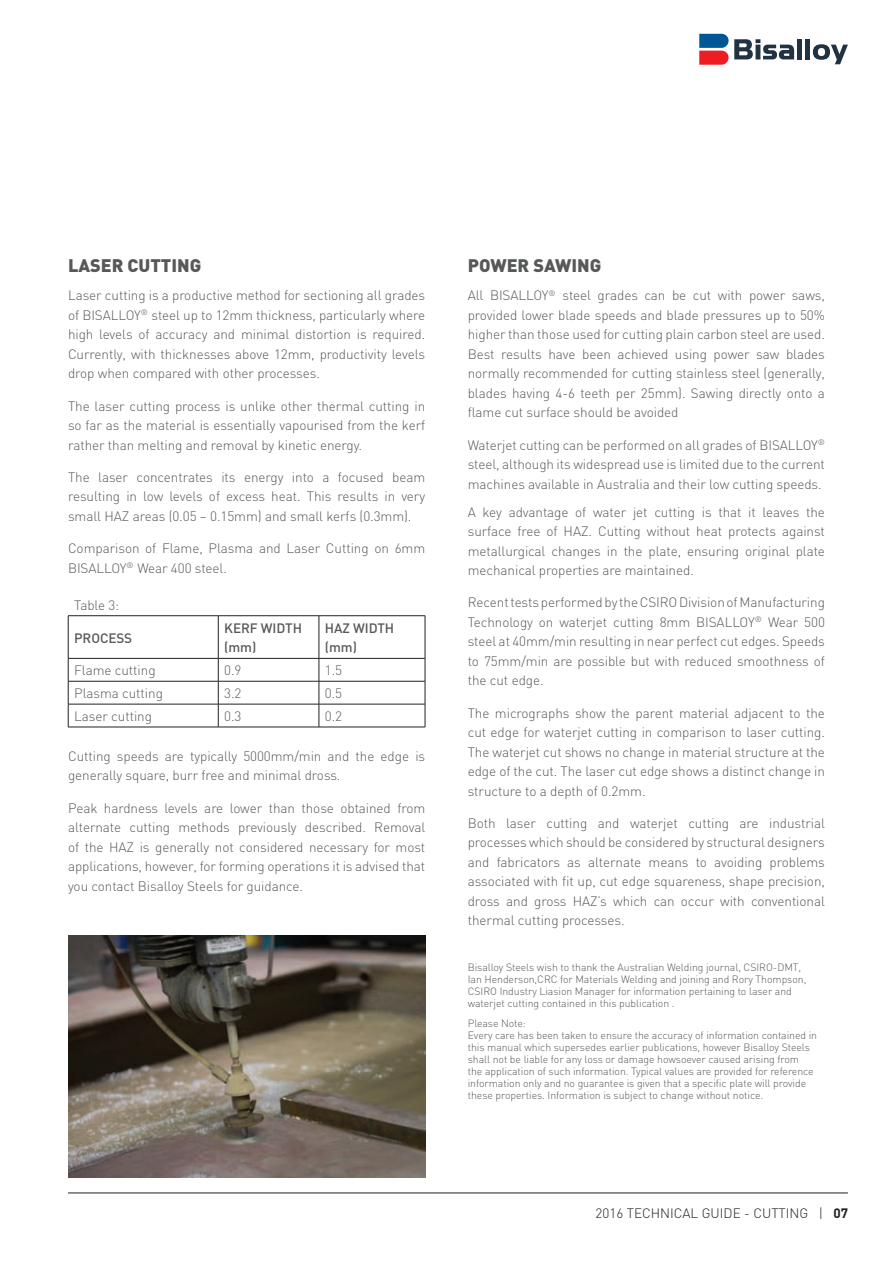
<style>
.page{position:relative;width:893px;height:1263px;background:#fff}
.page>*{position:absolute;margin:0;border:0;box-sizing:border-box;transform-origin:0 0}
.t1{font:900 18px "DIN";color:#57585a}
.t2{font:300 13.5px/19.5px "DIN";letter-spacing:-.005em;color:#57585a;text-align:justify}
.t3{font:500 13.5px/19.5px "DIN";letter-spacing:-.005em;color:#57585a}
.t4{font:300 13.5px "DIN";color:#231f20}
.t5{font:300 10.5px/12px "DIN";letter-spacing:-.005em;color:#57585a}
.s1{font-weight:700}
</style>
<div class="page">
<hr style="left:68px;top:1193px;width:780px;height:1px;background:#231f20">
<div style="left:797px;top:39px;width:5px;height:20px;background:#213242"></div>
<div style="left:805px;top:39px;width:5px;height:20px;background:#213242"></div>
<svg style="left:813px;top:44px;width:35px;height:20px"></svg>
<svg style="left:699px;top:34px;width:95px;height:31px"></svg>
<hr style="left:68px;top:681px;width:150px;height:1px;background:#231f20">
<hr style="left:218px;top:681px;width:101px;height:1px;background:#231f20">
<hr style="left:319px;top:681px;width:106px;height:1px;background:#231f20">
<hr style="left:68px;top:704px;width:150px;height:1px;background:#231f20">
<svg style="left:68px;top:659px;width:1px;height:68px"></svg>
<hr style="left:218px;top:704px;width:101px;height:1px;background:#231f20">
<svg style="left:218px;top:659px;width:1px;height:68px"></svg>
<hr style="left:319px;top:704px;width:106px;height:1px;background:#231f20">
<svg style="left:319px;top:659px;width:1px;height:68px"></svg>
<svg style="left:425px;top:658px;width:1px;height:69px"></svg>
<hr style="left:68px;top:727px;width:150px;height:1px;background:#231f20">
<hr style="left:218px;top:727px;width:101px;height:1px;background:#231f20">
<hr style="left:319px;top:727px;width:106px;height:1px;background:#231f20">
<hr style="left:68px;top:615px;width:150px;height:1px;background:#231f20">
<hr style="left:68px;top:616px;width:1px;height:42px;background:#231f20">
<hr style="left:218px;top:615px;width:101px;height:1px;background:#231f20">
<hr style="left:218px;top:616px;width:1px;height:42px;background:#231f20">
<hr style="left:319px;top:615px;width:106px;height:1px;background:#231f20">
<hr style="left:319px;top:616px;width:1px;height:42px;background:#231f20">
<hr style="left:425px;top:616px;width:1px;height:42px;background:#231f20">
<hr style="left:68px;top:658px;width:150px;height:1px;background:#231f20">
<hr style="left:218px;top:658px;width:101px;height:1px;background:#231f20">
<hr style="left:319px;top:658px;width:106px;height:1px;background:#231f20">
<img style="left:68px;top:935px;width:357px;height:243px">
<h1 class="t1" style="left:68px;top:254px;width:135px">LASER CUTTING</h1>
<p class="t2" style="left:68px;top:286px;width:359px">Laser cutting is a productive method for sectioning all grades of BISALLOY<sup>®</sup> steel up to 12mm thickness, particularly where high levels of accuracy and minimal distortion is required.<br>Currently, with thicknesses above 12mm, productivity levels drop when compared with other processes.</p>
<p class="t2" style="left:68px;top:396px;width:359px">The laser cutting process is unlike other thermal cutting in so far as the material is essentially vapourised from the kerf rather than melting and removal by kinetic energy.</p>
<p class="t2" style="left:68px;top:467px;width:359px">The laser concentrates its energy into a focused beam resulting in low levels of excess heat. This results in very small HAZ areas (0.05 – 0.15mm) and small kerfs (0.3mm).</p>
<p class="t2" style="left:68px;top:538px;width:359px">Comparison of Flame, Plasma and Laser Cutting on 6mm<br>BISALLOY<sup>®</sup> Wear 400 steel.</p>
<p class="t2" style="left:74px;top:595px;width:47px">Table 3:</p>
<p class="t3" style="left:74px;top:627px;width:60px">PROCESS</p>
<p class="t3" style="left:224px;top:618px;width:79px">KERF WIDTH (mm)</p>
<p class="t3" style="left:325px;top:618px;width:71px">HAZ WIDTH (mm)</p>
<p class="t2" style="left:74px;top:660px;width:83px">Flame cutting</p>
<p class="t2" style="left:224px;top:660px;width:19px">0.9</p>
<p class="t2" style="left:325px;top:660px;width:19px">1.5</p>
<p class="t2" style="left:74px;top:683px;width:90px">Plasma cutting</p>
<p class="t2" style="left:224px;top:683px;width:19px">3.2</p>
<p class="t2" style="left:325px;top:683px;width:19px">0.5</p>
<p class="t2" style="left:74px;top:706px;width:79px">Laser cutting</p>
<p class="t2" style="left:224px;top:706px;width:19px">0.3</p>
<p class="t2" style="left:325px;top:706px;width:19px">0.2</p>
<p class="t2" style="left:68px;top:746px;width:359px">Cutting speeds are typically 5000mm/min and the edge is generally square, burr free and minimal dross.</p>
<p class="t2" style="left:68px;top:798px;width:359px">Peak hardness levels are lower than those obtained from alternate cutting methods previously described. Removal of the HAZ is generally not considered necessary for most applications, however, for forming operations it is advised that you contact Bisalloy Steels for guidance.</p>
<h1 class="t1" style="left:468px;top:254px;width:135px">POWER SAWING</h1>
<p class="t2" style="left:468px;top:286px;width:359px">All BISALLOY<sup>®</sup> steel grades can be cut with power saws, provided lower blade speeds and blade pressures up to 50% higher than those used for cutting plain carbon steel are used.<br>Best results have been achieved using power saw blades normally recommended for cutting stainless steel (generally, blades having 4-6 teeth per 25mm). Sawing directly onto a flame cut surface should be avoided</p>
<p class="t2" style="left:468px;top:435px;width:359px">Waterjet cutting can be performed on all grades of BISALLOY<sup>® </sup>steel, although its widespread use is limited due to the current machines available in Australia and their low cutting speeds.</p>
<p class="t2" style="left:468px;top:502px;width:359px">A key advantage of water jet cutting is that it leaves the surface free of HAZ. Cutting without heat protects against metallurgical changes in the plate, ensuring original plate mechanical properties are maintained.</p>
<p class="t2" style="left:468px;top:593px;width:359px">Recent tests performed by the CSIRO Division of Manufacturing Technology on waterjet cutting 8mm BISALLOY<sup>®</sup> Wear 500 steel at 40mm/min resulting in near perfect cut edges. Speeds to 75mm/min are possible but with reduced smoothness of the cut edge.</p>
<p class="t2" style="left:468px;top:703px;width:359px">The micrographs show the parent material adjacent to the cut edge for waterjet cutting in comparison to laser cutting.<br>The waterjet cut shows no change in material structure at the edge of the cut. The laser cut edge shows a distinct change in structure to a depth of 0.2mm.</p>
<p class="t2" style="left:468px;top:813px;width:359px">Both laser cutting and waterjet cutting are industrial processes which should be considered by structural designers and fabricators as alternate means to avoiding problems associated with fit up, cut edge squareness, shape precision, dross and gross HAZ’s which can occur with conventional thermal cutting processes.</p>
<p class="t5" style="left:468px;top:961px;width:340px">Bisalloy Steels wish to thank the Australian Welding journal, CSIRO-DMT, Ian Henderson,CRC for Materials Welding and joining and Rory Thompson, CSIRO Industry Liasion Manager for information pertaining to laser and waterjet cutting contained in this publication .</p>
<p class="t5" style="left:468px;top:1017px;width:351px">Please Note:<br>Every care has been taken to ensure the accuracy of information contained in this manual which supersedes earlier publications, however Bisalloy Steels shall not be liable for any loss or damage howsoever caused arising from<br>the application of such information. Typical values are provided for reference information only and no guarantee is given that a specific plate will provide these properties. Information is subject to change without notice.</p>
<p class="t4" style="left:595px;top:1205px;width:254px">2016 TECHNICAL GUIDE - CUTTING | <span class="s1">07</span></p>
</div>
